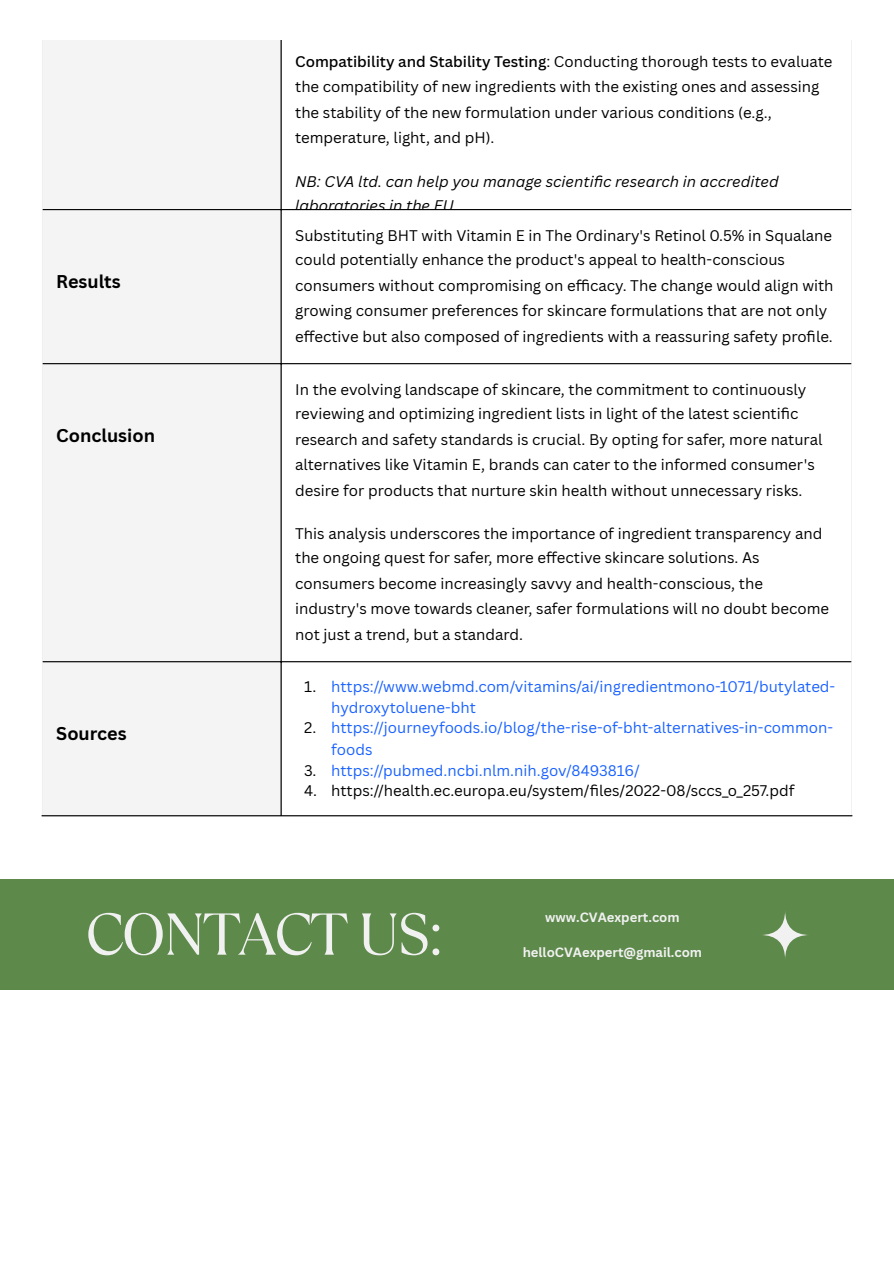
<style>
.page{position:relative;width:894px;height:1263px;background:#fff}
.page>*{position:absolute;margin:0;border:0;box-sizing:border-box;transform-origin:0 0}
.t1{font:58.95px "TT Ramillas";letter-spacing:-.04em;color:#f1f1f1}
.t2{font:700 18px "Canva Sans";color:#000}
.t3{font:15px/25.3px "Canva Sans";color:#000}
.t4{font:15px/21.3px "Canva Sans";color:#1a62ff}
.t5{font:italic 15px/24.8px "Canva Sans";color:#000}
.t6{font:700 13.05px "Canva Sans";color:#f1f1f1}
.s1{font-weight:500}
.s2{color:#000}
</style>
<div class="page">
<div style="left:43px;top:41px;width:237px;height:774px;background:#f4f4f4"></div>
<hr style="left:280px;top:40px;width:1px;height:775px;background:#000">
<hr style="left:42px;top:40px;width:810px;height:1px;background:#000">
<hr style="left:43px;top:209px;width:808px;height:1px;background:#000">
<hr style="left:43px;top:363px;width:808px;height:1px;background:#000">
<hr style="left:43px;top:661px;width:808px;height:1px;background:#000">
<hr style="left:42px;top:815px;width:810px;height:1px;background:#000">
<div style="left:0;top:880px;width:893px;height:110px;background:#5d894a"></div>
<svg style="left:760px;top:910px;width:49px;height:50px"></svg>
<p class="t2" style="left:56px;top:269px;width:66px">Results</p>
<p class="t2" style="left:56px;top:423px;width:100px">Conclusion</p>
<p class="t2" style="left:56px;top:721px;width:72px">Sources</p>
<p class="t3" style="left:295px;top:49px;width:538px"><span class="s1">Compatibility and Stability Testing</span>: Conducting thorough tests to evaluate the compatibility of new ingredients with the existing ones and assessing the stability of the new formulation under various conditions (e.g., temperature, light, and pH).</p>
<p class="t5" style="left:295px;top:168px;width:485px">NB: CVA ltd. can help you manage scientific research in accredited laboratories in the EU</p>
<p class="t3" style="left:295px;top:222px;width:539px">Substituting BHT with Vitamin E in The Ordinary's Retinol 0.5% in Squalane could potentially enhance the product's appeal to health-conscious consumers without compromising on efficacy. The change would align with growing consumer preferences for skincare formulations that are not only effective but also composed of ingredients with a reassuring safety profi le.</p>
<p class="t3" style="left:295px;top:376px;width:528px">In the evolving landscape of skincare, the commitment to continuously reviewing and optimizing ingredient lists in light of the latest scientifi c research and safety standards is crucial. By opting for safer, more natural alternatives like Vitamin E, brands can cater to the informed consumer's desire for products that nurture skin health without unnecessary risks.</p>
<p class="t3" style="left:295px;top:520px;width:535px">This analysis underscores the importance of ingredient transparency and the ongoing quest for safer, more effective skincare solutions. As consumers become increasingly savvy and health-conscious, the industry's move towards cleaner, safer formulations will no doubt become not just a trend, but a standard.</p>
<p class="t4" style="left:331px;top:675px;width:505px;text-indent:-27px"><span class="s2">1.</span> https://www.webmd.com/vitamins/ai/ingredientmono-1071/butylated&shy;hydroxytoluene-bht</p>
<p class="t4" style="left:331px;top:717px;width:503px;text-indent:-27px"><span class="s2">2.</span> https://journeyfoods.io/blog/the-rise-of-bht-alternatives-in-common&shy;foods</p>
<p class="t4" style="left:304px;top:759px;width:337px"><span class="s2">3.</span> https://pubmed.ncbi.nlm.nih.gov/8493816/</p>
<p class="t3" style="left:304px;top:778px;width:491px">4. https://health.ec.europa.eu/system/fi les/2022-08/sccs_o_257.pdf</p>
<p class="t1" style="left:85px;top:893px;width:359px">CONTACT US:</p>
<p class="t6" style="left:545px;top:908px;width:136px">www.CVAexpert.com</p>
<p class="t6" style="left:522px;top:943px;width:181px">helloCVAexpert@gmail.com</p>
</div>
